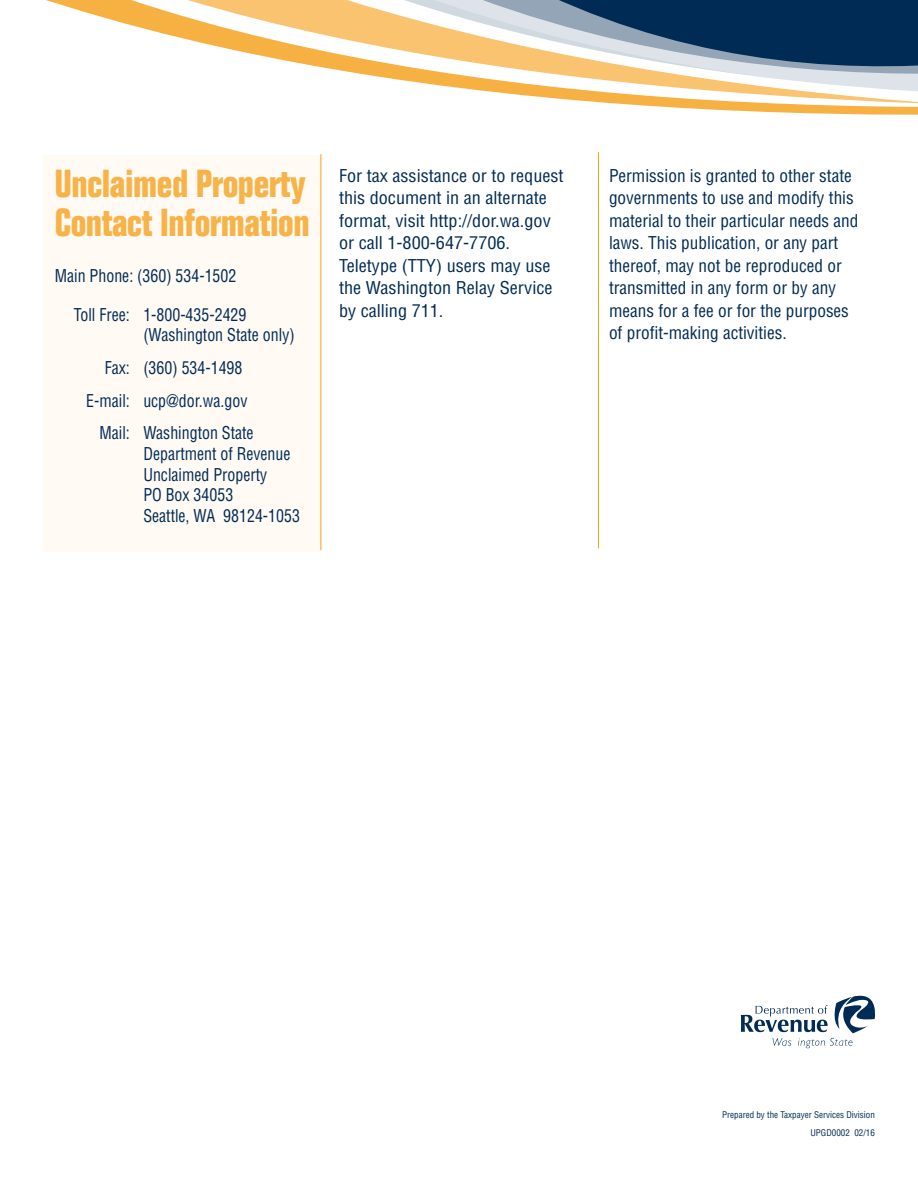
<style>
.page{position:relative;width:918px;height:1188px;background:#fff}
.page>*{position:absolute;margin:0;border:0;box-sizing:border-box;transform-origin:0 0}
.t1{font:700 condensed 38.25px/38.4px "Folio";letter-spacing:-.01em;color:#f8b348}
.t2{font:17.25px/22.5px "Helveti Czek Cond GT";color:#002b54}
.t3{font:17.25px/20.7px "Helveti Czek Cond GT";color:#002b54;scale:.92 1}
.t4{font:17.25px/22.5px "Helveti Czek Cond GT";color:#002b54;scale:1.05 1}
.t5{font:9px/18px "Helveti Czek Cond GT";color:#002b54;text-align:right}
</style>
<div class="page">
<div style="left:43px;top:156px;width:278px;height:396px;background:#fffaf4"></div>
<hr style="left:598px;top:152px;width:1px;height:396px;background:#f6a01a">
<hr style="left:321px;top:154px;width:1px;height:396px;background:#f6a01a">
<svg style="left:43px;top:0;width:875px;height:268px"></svg>
<svg style="left:741px;top:995px;width:134px;height:53px"></svg>
<h1 class="t1" style="left:55px;top:165px;width:256px">Unclaimed Property<br>Contact Information</h1>
<p class="t3" style="left:55px;top:265px;width:199px">Main Phone: (360) 534-1502</p>
<p class="t3" style="left:143px;top:303px;width:166px;text-indent:-70px">Toll Free: 1-800-435-2429 (Washington State only)</p>
<p class="t3" style="left:105px;top:357px;width:151px">Fax: (360) 534-1498</p>
<p class="t3" style="left:86px;top:389px;width:177px">E-mail: ucp@dor.wa.gov</p>
<p class="t3" style="left:143px;top:422px;width:172px;text-indent:-44px">Mail: Washington State<br>Department of Revenue<br>Unclaimed Property<br>PO Box 34053<br>Seattle, WA 98124-1053</p>
<p class="t4" style="left:339px;top:163px;width:215px">For tax assistance or to request this document in an alternate format, visit http://dor.wa.gov or call 1-800-647-7706.<br>Teletype (TTY) users may use the Washington Relay Service by calling 711.</p>
<p class="t2" style="left:609px;top:163px;width:251px">Permission is granted to other state governments to use and modify this material to their particular needs and laws. This publication, or any part thereof, may not be reproduced or transmitted in any form or by any means for a fee or for the purposes of profit-making activities.</p>
<p class="t5" style="left:722px;top:1105px;width:154px">Prepared by the Taxpayer Services Division<br>UPGD0002 02/16</p>
</div>
